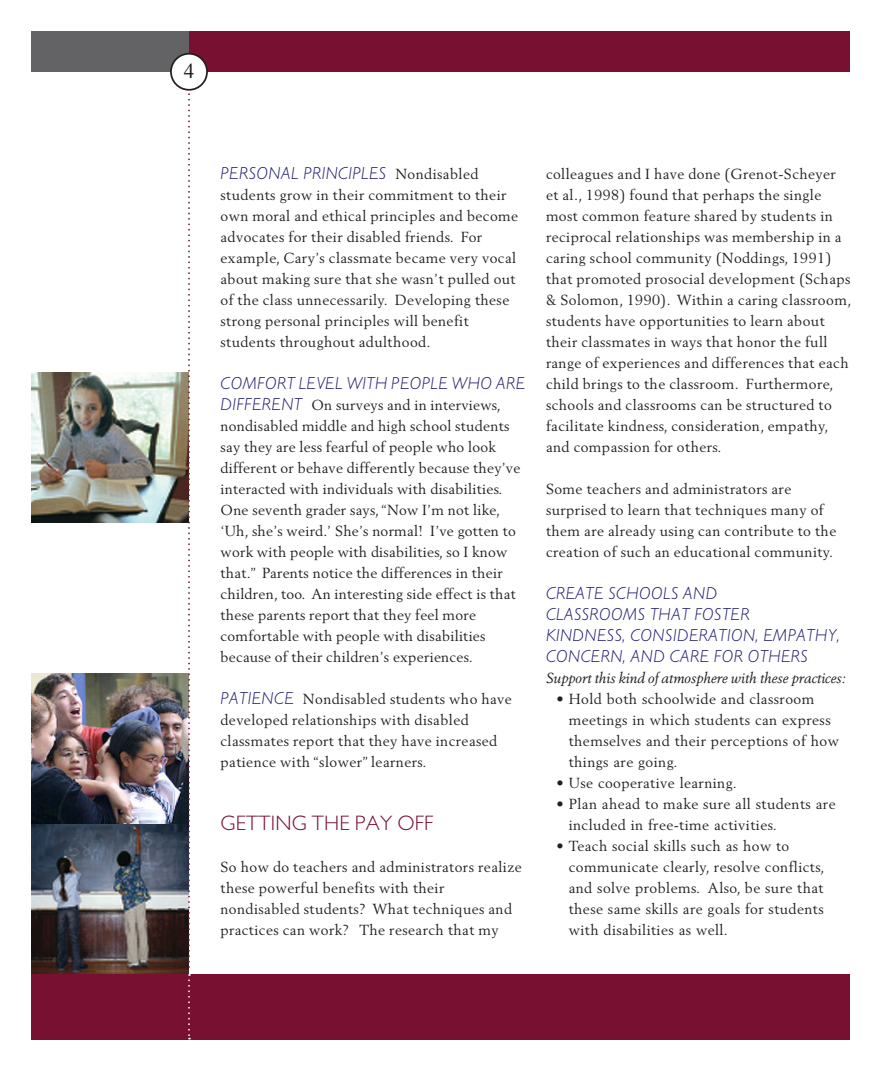
<style>
.page{position:relative;width:882px;height:1071px;background:#fff}
.page>*{position:absolute;margin:0;border:0;box-sizing:border-box;transform-origin:0 0}
.t1{font:300 21px "Gill Sans";letter-spacing:.01em;color:#781031}
.t2{font:21px "Times New Roman";color:#231f20}
.t3{font:italic 300 17.5px/21px "Gill Sans";letter-spacing:.03em;color:#221e73}
.t4{font:14.35px/21px "Berling";letter-spacing:.03em;color:#231f20}
.t5{font:italic 14.35px "Berling";color:#231f20}
.s1{font-family:"Berling";font-weight:400;font-style:normal;font-size:14.35px;color:#231f20}
.s2{font-family:"Gill Sans";font-weight:300;font-style:italic;font-size:17.5px;color:#221e73}
</style>
<div class="page">
<img style="left:32px;top:673px;width:155px;height:301px">
<img style="left:32px;top:373px;width:155px;height:150px">
<div style="left:32px;top:32px;width:818px;height:40px;background:#781031"></div>
<div style="left:32px;top:32px;width:157px;height:40px;background:#636366"></div>
<div style="left:32px;top:974px;width:818px;height:66px;background:#781031"></div>
<div style="left:171px;top:54px;width:36px;height:36px;background:#fff;border-radius:50%"></div>
<div style="left:170px;top:53px;width:38px;height:38px;border:2px solid #231f20;border-radius:50%"></div>
<svg style="left:187px;top:88px;width:5px;height:952px"></svg>
<h1 class="t2" style="left:184px;top:59px;width:12px">4</h1>
<p class="t3" style="left:220px;top:162px;width:259px">PERSONAL PRINCIPLES <span class="s1">Nondisabled</span></p>
<p class="t4" style="left:220px;top:184px;width:299px">students grow in their commitment to their own moral and ethical principles and become advocates for their disabled friends. For example, Cary’s classmate became very vocal about making sure that she wasn’t pulled out of the class unnecessarily. Developing these strong personal principles will benefit students throughout adulthood.</p>
<p class="t3" style="left:220px;top:372px;width:306px">COMFORT LEVEL WITH PEOPLE WHO ARE</p>
<p class="t4" style="left:220px;top:394px;width:301px"><span class="s2">DIFFERENT</span> On surveys and in interviews, nondisabled middle and high school students say they are less fearful of people who look different or behave differently because they’ve interacted with individuals with disabilities.<br>One seventh grader says, “Now I’m not like, ‘Uh, she’s weird.’ She’s normal! I’ve gotten to work with people with disabilities, so I know that.” Parents notice the differences in their children, too. An interesting side effect is that these parents report that they feel more comfortable with people with disabilities because of their children’s experiences.</p>
<p class="t4" style="left:220px;top:688px;width:293px"><span class="s2">PATIENCE</span> Nondisabled students who have developed relationships with disabled classmates report that they have increased patience with “slower” learners.</p>
<h1 class="t1" style="left:220px;top:811px;width:214px">GETTING THE PAY OFF</h1>
<p class="t4" style="left:220px;top:856px;width:303px">So how do teachers and administrators realize these powerful benefits with their nondisabled students? What techniques and practices can work? The research that my</p>
<p class="t4" style="left:546px;top:163px;width:307px">colleagues and I have done (Grenot-Scheyer et al., 1998) found that perhaps the single most common feature shared by students in reciprocal relationships was membership in a caring school community (Noddings, 1991) that promoted prosocial development (Schaps &amp; Solomon, 1990). Within a caring classroom, students have opportunities to learn about their classmates in ways that honor the full range of experiences and differences that each child brings to the classroom. Furthermore, schools and classrooms can be structured to facilitate kindness, consideration, empathy, and compassion for others.</p>
<p class="t4" style="left:546px;top:478px;width:292px">Some teachers and administrators are surprised to learn that techniques many of them are already using can contribute to the creation of such an educational community.</p>
<p class="t3" style="left:546px;top:582px;width:295px">CREATE SCHOOLS AND<br>CLASSROOMS THAT FOSTER<br>KINDNESS, CONSIDERATION, EMPATHY,<br>CONCERN, AND CARE FOR OTHERS</p>
<p class="t5" style="left:546px;top:669px;width:301px">Support this kind of atmosphere with these practices:</p>
<p class="t4" style="left:569px;top:688px;width:272px;text-indent:-12px">• Hold both schoolwide and classroom meetings in which students can express themselves and their perceptions of how things are going.</p>
<p class="t4" style="left:556px;top:772px;width:182px">• Use cooperative learning.</p>
<p class="t4" style="left:569px;top:793px;width:268px;text-indent:-12px">• Plan ahead to make sure all students are included in free-time activities.</p>
<p class="t4" style="left:569px;top:835px;width:257px;text-indent:-12px">• Teach social skills such as how to communicate clearly, resolve conflicts, and solve problems. Also, be sure that these same skills are goals for students with disabilities as well.</p>
</div>
